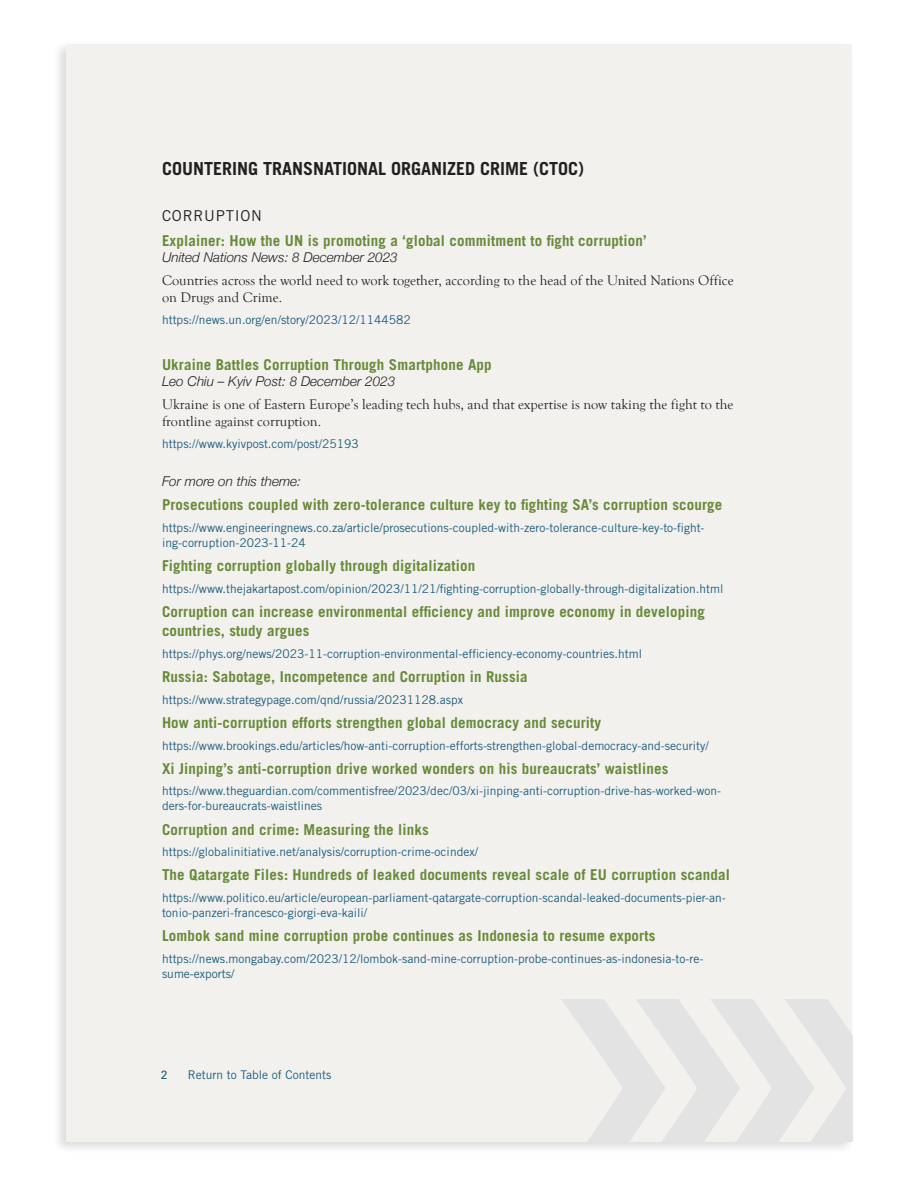
<style>
.page{position:relative;width:918px;height:1188px;background:#fff}
.page>*{position:absolute;margin:0;border:0;box-sizing:border-box;transform-origin:0 0}
.ARTICLES__Section_He{font:700 18px "Trade Gothic LT Std";color:#231f20}
.ARTICLES__Title{font:700 15px/19.5px "Trade Gothic LT Std";letter-spacing:.01em;color:#678a39}
.ARTICLES__Subject{font:15px "Trade Gothic LT Std";letter-spacing:.05em;color:#231f20}
.ARTICLES__Summary{font:14.25px/17.1px "Goudy Old Style T";color:#231f20}
.ARTICLES__Author___s{font:italic 300 13.5px "Helvetica Neue";color:#231f20}
.ARTICLES__Links{font:12px "Trade Gothic LT Std";color:#1c5e7f}
.t1{font:12px "Univers LT Std";color:#1c5e7f}
</style>
<div class="page">
<div style="left:53px;top:40px;width:802px;height:1114px;background:#231f20;opacity:.16"></div>
<div style="left:66px;top:44px;width:786px;height:1098px;background:#f2f1ee"></div>
<svg style="left:562px;top:999px;width:290px;height:143px"></svg>
<p class="ARTICLES__Section_He" style="left:162px;top:158px;width:424px">COUNTERING TRANSNATIONAL ORGANIZED CRIME (CTOC(</p>
<p class="ARTICLES__Subject" style="left:162px;top:207px;width:102px">CORRUPTION</p>
<p class="ARTICLES__Title" style="left:162px;top:230px;width:486px">Explainer: How the UN is promoting a ‘global commitment to fight corruption‘</p>
<p class="ARTICLES__Author___s" style="left:162px;top:247px;width:237px">United Nations News 8: December 2023</p>
<p class="ARTICLES__Summary" style="left:162px;top:272px;width:573px">Countries across the world need to work together, according to the head of the United Nations Office on Drugs and Crime.</p>
<p class="ARTICLES__Links" style="left:162px;top:312px;width:250px">https://news.un.org/en/story/2023/12/1144582</p>
<p class="ARTICLES__Title" style="left:162px;top:354px;width:331px">Ukraine Battles Corruption Through Smartphone App</p>
<p class="ARTICLES__Author___s" style="left:162px;top:371px;width:235px">Leo Chiu – Kyiv Post 8: December 2023</p>
<p class="ARTICLES__Summary" style="left:162px;top:396px;width:573px">Ukraine is one of Eastern Europe s’ leading tech hubs, and that expertise is now taking the fight to the frontline against corruption.</p>
<p class="ARTICLES__Links" style="left:162px;top:436px;width:198px">https://www.kyivpost.com/post/25193</p>
<p class="ARTICLES__Author___s" style="left:162px;top:470px;width:141px">For more on this theme:</p>
<p class="ARTICLES__Title" style="left:162px;top:495px;width:562px">Prosecutions coupled with zero-tolerance culture key to fighting SA s’ corruption scourge</p>
<p class="ARTICLES__Links" style="left:162px;top:535px;width:145px">ing-corruption-2023-11-24</p>
<p class="ARTICLES__Links" style="left:162px;top:520px;width:544px">https://www.engineeringnews.co.za/article/prosecutions-coupled-with-zero-tolerance-culture-key-to-fight-</p>
<p class="ARTICLES__Title" style="left:162px;top:556px;width:315px">Fighting corruption globally through digitalization</p>
<p class="ARTICLES__Links" style="left:162px;top:581px;width:563px">https://www.thejakartapost.com/opinion/2023/11/21/fighting-corruption-globally-through-digitalization.html</p>
<p class="ARTICLES__Title" style="left:162px;top:601px;width:544px">Corruption can increase environmental efficiency and improve economy in developing countries, study argues</p>
<p class="ARTICLES__Links" style="left:162px;top:646px;width:482px">https://phys.org/news/2023-11-corruption-environmental-efficiency-economy-countries.html</p>
<p class="ARTICLES__Title" style="left:162px;top:667px;width:367px">Russia: Sabotage, Incompetence and Corruption in Russia</p>
<p class="ARTICLES__Links" style="left:162px;top:692px;width:303px">https://www.strategypage.com/qnd/russia/20231128.aspx</p>
<p class="ARTICLES__Title" style="left:162px;top:713px;width:441px">How anti-corruption efforts strengthen global democracy and security</p>
<p class="ARTICLES__Links" style="left:162px;top:738px;width:548px">https://www.brookings.edu/articles/how-anti-corruption-efforts-strengthen-global-democracy-and-security/</p>
<p class="ARTICLES__Title" style="left:162px;top:758px;width:508px">Xi Jinping s’ anti-corruption drive worked wonders on his bureaucrats’ waistlines</p>
<p class="ARTICLES__Links" style="left:162px;top:799px;width:162px">ders-for-bureaucrats-waistlines</p>
<p class="ARTICLES__Links" style="left:162px;top:784px;width:561px">https://www.theguardian.com/commentisfree/2023/dec/03/xi-jinping-anti-corruption-drive-has-worked-won-</p>
<p class="ARTICLES__Title" style="left:162px;top:819px;width:268px">Corruption and crime: Measuring the links</p>
<p class="ARTICLES__Links" style="left:162px;top:845px;width:318px">https://globalinitiative.net/analysis/corruption-crime-ocindex/</p>
<p class="ARTICLES__Title" style="left:162px;top:865px;width:569px">The Qatargate Files: Hundreds of leaked documents reveal scale of EU corruption scandal</p>
<p class="ARTICLES__Links" style="left:162px;top:906px;width:207px">tonio-panzeri-francesco-giorgi-eva-kaili/</p>
<p class="ARTICLES__Links" style="left:162px;top:891px;width:565px">https://www.politico.eu/article/european-parliament-qatargate-corruption-scandal-leaked-documents-pier-an-</p>
<p class="ARTICLES__Title" style="left:162px;top:926px;width:495px">Lombok sand mine corruption probe continues as Indonesia to resume exports</p>
<p class="ARTICLES__Links" style="left:162px;top:966px;width:74px">sume-exports/</p>
<p class="ARTICLES__Links" style="left:162px;top:951px;width:543px">https://news.mongabay.com/2023/12/lombok-sand-mine-corruption-probe-continues-as-indonesia-to-re-</p>
<p class="t1" style="left:161px;top:1068px;width:8px">2</p>
<p class="ARTICLES__Links" style="left:188px;top:1068px;width:145px">Return to Table of Contents</p>
</div>
